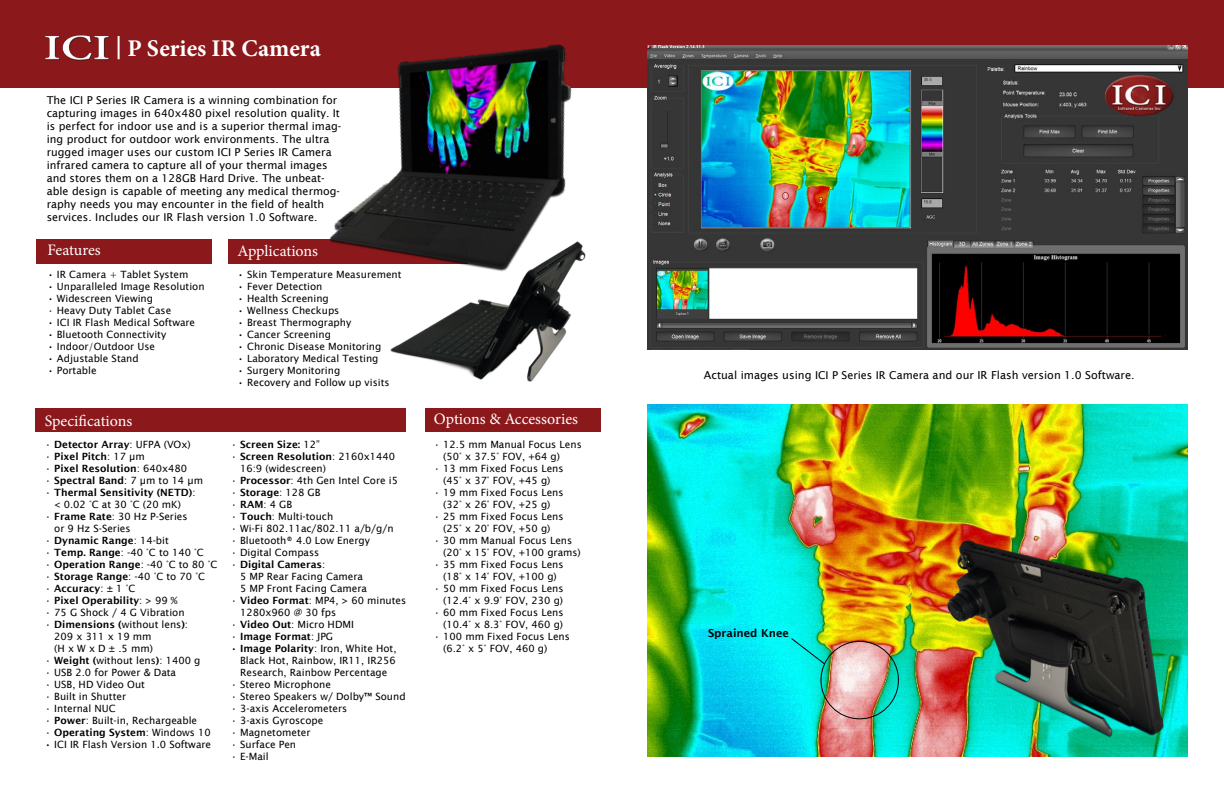
<style>
.page{position:relative;width:1224px;height:792px;background:#fff}
.page>*{position:absolute;margin:0;border:0;box-sizing:border-box;transform-origin:0 0}
.t1{font:700 24px "Minion Pro";color:#fff}
.t2{font:16px "Minion Pro";color:#fff}
.t3{font:11px "Lucida Sans";color:#000}
.t4{font:600 11px "Lucida Sans";color:#000}
.t5{font:10.8px/13px "Lucida Sans";color:#000}
.t6{font:10px/12px "Lucida Sans";color:#000}
.t7{font:10px "Lucida Sans Unicode";color:#000}
.t8{font:600 10px/12px "Lucida Sans";color:#000;text-align:center}
.s1{font-weight:400}
.s2{font-weight:600}
.s3{font-family:"Lucida Sans Unicode"}
.s4{font-size:10.8px}
</style>
<div class="page">
<div style="left:0;top:0;width:1224px;height:87px;background:#8b181b"></div>
<img style="left:46px;top:35px;width:62px;height:26px">
<hr style="left:118px;top:36px;width:2px;height:23px;background:#fff">
<img style="left:390px;top:329px;width:177px;height:53px">
<div style="left:228px;top:239px;width:240px;height:24px;background:#8b181b"></div>
<div style="left:36px;top:239px;width:176px;height:24px;background:#8b181b"></div>
<img style="left:244px;top:44px;width:386px;height:285px">
<img style="left:648px;top:46px;width:539px;height:303px">
<img style="left:648px;top:404px;width:539px;height:352px">
<div style="left:821px;top:641px;width:78px;height:78px;border:1px solid #000;border-radius:50%"></div>
<svg style="left:790px;top:637px;width:36px;height:28px"></svg>
<img style="left:940px;top:534px;width:247px;height:207px">
<img style="left:1104px;top:74px;width:70px;height:44px">
<div style="left:425px;top:408px;width:176px;height:23px;background:#8b181b"></div>
<div style="left:36px;top:408px;width:370px;height:23px;background:#8b181b"></div>
<h1 class="t1" style="left:127px;top:31px;width:195px">P Series IR Camera</h1>
<p class="t5" style="left:47px;top:94px;width:296px">The ICI P Series IR Camera is a winning combination for capturing images in 640x480 pixel resolution quality. It is perfect for indoor use and is a superior thermal imag&shy;ing product for outdoor work environments. The ultra rugged imager uses our custom ICI P Series IR Camera infrared camera to capture all of your thermal images and stores them on a 128GB Hard Drive. The unbeat&shy;able design is capable of meeting any medical thermog&shy;raphy needs you may encounter in the field of health services. Includes our IR Flash version 1.0 Software.</p>
<h2 class="t2" style="left:47px;top:239px;width:55px">Features</h2>
<p class="t7" style="left:47px;top:267px;width:142px">• IR Camera + Tablet System</p>
<p class="t7" style="left:47px;top:279px;width:159px">• Unparalleled Image Resolution</p>
<p class="t7" style="left:47px;top:291px;width:107px">• Widescreen Viewing</p>
<p class="t6" style="left:47px;top:304px;width:125px">• Heavy Duty Tablet Case</p>
<p class="t7" style="left:47px;top:315px;width:149px">• ICI IR Flash Medical Software</p>
<p class="t7" style="left:47px;top:327px;width:120px">• Bluetooth Connectivity</p>
<p class="t7" style="left:47px;top:339px;width:109px">• Indoor/Outdoor Use</p>
<p class="t7" style="left:47px;top:351px;width:93px">• Adjustable Stand</p>
<p class="t7" style="left:47px;top:363px;width:51px">• Portable</p>
<h2 class="t2" style="left:238px;top:240px;width:82px">Applications</h2>
<p class="t7" style="left:238px;top:266px;width:165px">• Skin Temperature Measurement</p>
<p class="t7" style="left:238px;top:278px;width:86px">• Fever Detection</p>
<p class="t7" style="left:238px;top:290px;width:93px">• Health Screening</p>
<p class="t7" style="left:238px;top:302px;width:103px">• Wellness Checkups</p>
<p class="t7" style="left:238px;top:314px;width:115px">• Breast Thermography</p>
<p class="t7" style="left:238px;top:326px;width:95px">• Cancer Screening</p>
<p class="t7" style="left:238px;top:338px;width:145px">• Chronic Disease Monitoring</p>
<p class="t7" style="left:238px;top:350px;width:142px">• Laboratory Medical Testing</p>
<p class="t7" style="left:238px;top:362px;width:104px">• Surgery Monitoring</p>
<p class="t7" style="left:238px;top:374px;width:153px">• Recovery and Follow up visits</p>
<h2 class="t2" style="left:45px;top:410px;width:89px">Specifications</h2>
<h2 class="t2" style="left:434px;top:408px;width:146px">Options &amp; Accessories</h2>
<p class="t8" style="left:45px;top:439px;width:147px"><span class="s1">•</span> Detector Array<span class="s1">: UFPA (VOx)</span></p>
<p class="t8" style="left:45px;top:451px;width:102px"><span class="s1">•</span> Pixel Pitch<span class="s1">: 17 µm</span></p>
<p class="t8" style="left:45px;top:463px;width:144px"><span class="s1">•</span> Pixel Resolution<span class="s1">: 640x480</span></p>
<p class="t8" style="left:45px;top:475px;width:160px"><span class="s1">•</span> Spectral Band<span class="s1">: 7 µm to 14 µm</span></p>
<p class="t8" style="left:45px;top:487px;width:152px"><span class="s1">•</span> Thermal Sensitivity (NETD)<span class="s1">: &lt; 0.02 °C at 30 °C (20 mK)</span></p>
<p class="t6" style="left:54px;top:511px;width:135px;text-indent:-9px">• <span class="s2">Frame Rate</span>: 30 Hz P-Series or 9 Hz S-Series</p>
<p class="t8" style="left:45px;top:535px;width:126px"><span class="s1">•</span> Dynamic Range<span class="s1">: 14-bit</span></p>
<p class="t6" style="left:45px;top:547px;width:161px">• <span class="s2">Temp. Range</span>: -40 °C to 140 °C</p>
<p class="t8" style="left:45px;top:559px;width:174px"><span class="s1">•</span> Operation Range<span class="s1">: -40 °C to 80 °C</span></p>
<p class="t6" style="left:45px;top:571px;width:162px">• <span class="s2">Storage Range</span>: -40 °C to 70 °C</p>
<p class="t8" style="left:45px;top:583px;width:92px"><span class="s1">•</span> Accuracy<span class="s1">: ± 1 °C</span></p>
<p class="t8" style="left:45px;top:595px;width:134px"><span class="s1">•</span> Pixel Operability<span class="s1">: &gt; 99 %</span></p>
<p class="t6" style="left:45px;top:607px;width:141px">• 75 G Shock / 4 G Vibration</p>
<p class="t6" style="left:54px;top:619px;width:135px;text-indent:-9px">• <span class="s2">Dimensions (</span>without lens<span class="s2">)</span>:<br>209 x 311 x 19 mm<br>(H x W x D ± .5 mm)</p>
<p class="t6" style="left:45px;top:655px;width:157px">• <span class="s2">Weight (</span>without lens<span class="s2">)</span>: 1400 g</p>
<p class="t6" style="left:45px;top:667px;width:133px">• USB 2.0 for Power &amp; Data</p>
<p class="t6" style="left:45px;top:679px;width:102px">• USB, HD Video Out</p>
<p class="t6" style="left:45px;top:691px;width:83px">• Built in Shutter</p>
<p class="t6" style="left:45px;top:703px;width:72px">• Internal NUC</p>
<p class="t6" style="left:45px;top:715px;width:154px">• <span class="s2">Power</span>: Built-in, Rechargeable</p>
<p class="t8" style="left:45px;top:727px;width:168px"><span class="s1">•</span> Operating System<span class="s1">: Windows 10</span></p>
<p class="t7" style="left:45px;top:737px;width:168px">• ICI IR Flash Version 1.0 Software</p>
<p class="t6" style="left:443px;top:439px;width:140px;text-indent:-9px">• 12.5 mm Manual Focus Lens (50° x 37.5° FOV, +64 g)</p>
<p class="t6" style="left:434px;top:463px;width:131px;text-align:center">• 13 mm Fixed Focus Lens (45° x 37° FOV, +45 g)</p>
<p class="t6" style="left:434px;top:487px;width:131px;text-align:center">• 19 mm Fixed Focus Lens (32° x 26° FOV, +25 g)</p>
<p class="t6" style="left:434px;top:511px;width:131px;text-align:center">• 25 mm Fixed Focus Lens (25° x 20° FOV, +50 g)</p>
<p class="t6" style="left:443px;top:535px;width:139px;text-indent:-9px">• 30 mm Manual Focus Lens (20° x 15° FOV, +100 grams)</p>
<p class="t6" style="left:434px;top:559px;width:131px;text-align:center">• 35 mm Fixed Focus Lens (18° x 14° FOV, +100 g)</p>
<p class="t6" style="left:434px;top:583px;width:131px;text-align:right">• 50 mm Fixed Focus Lens (12.4° x 9.9° FOV, 230 g)</p>
<p class="t6" style="left:434px;top:607px;width:131px;text-align:right">• 60 mm Fixed Focus Lens (10.4° x 8.3° FOV, 460 g)</p>
<p class="t6" style="left:443px;top:631px;width:128px;text-indent:-9px">• 100 mm Fixed Focus Lens (6.2° x 5° FOV, 460 g)</p>
<p class="t8" style="left:231px;top:439px;width:91px"><span class="s1">•</span> Screen Size: <span class="s1">12”</span></p>
<p class="t8" style="left:231px;top:451px;width:166px"><span class="s1">•</span> Screen Resolution<span class="s1">: 2160x1440</span></p>
<p class="t7" style="left:240px;top:461px;width:87px">16:9 (widescreen)</p>
<p class="t6" style="left:231px;top:475px;width:169px">• <span class="s2">Processor</span>: 4th Gen Intel Core i5</p>
<p class="t6" style="left:231px;top:487px;width:91px">• <span class="s2">Storage</span>: 128 GB</p>
<p class="t6" style="left:231px;top:499px;width:63px">• <span class="s2">RAM</span>: 4 GB</p>
<p class="t6" style="left:231px;top:511px;width:104px">• <span class="s2">Touch</span>: Multi-touch</p>
<p class="t6" style="left:231px;top:523px;width:164px">• Wi-Fi 802.11ac/802.11 a/b/g/n</p>
<p class="t6" style="left:231px;top:535px;width:141px">• Bluetooth® 4.0 Low Energy</p>
<p class="t6" style="left:231px;top:547px;width:90px">• Digital Compass</p>
<p class="t6" style="left:240px;top:559px;width:128px;text-indent:-9px">• <span class="s2">Digital Cameras</span>:<br>5 MP Rear Facing Camera<br>5 MP Front Facing Camera</p>
<p class="t6" style="left:240px;top:595px;width:168px;text-indent:-9px">• <span class="s2">Video Format</span>: MP4, &gt; 60 minutes<br>1280x960 @ 30 fps</p>
<p class="t6" style="left:231px;top:619px;width:125px">• <span class="s2">Video Out</span>: Micro HDMI</p>
<p class="t8" style="left:231px;top:631px;width:104px"><span class="s1">•</span> Image Format<span class="s1">: JPG</span></p>
<p class="t6" style="left:240px;top:643px;width:158px;text-align:justify;text-indent:-9px"><span class="s3">•</span> <span class="s2">Image Polarity</span>: Iron, White Hot, Black Hot, Rainbow, IR11, IR256<br>Research, Rainbow Percentage</p>
<p class="t6" style="left:231px;top:679px;width:102px">• Stereo Microphone</p>
<p class="t6" style="left:231px;top:691px;width:176px">• Stereo Speakers w/ Dolby™ Sound</p>
<p class="t6" style="left:231px;top:703px;width:118px">• 3-axis Accelerometers</p>
<p class="t6" style="left:231px;top:715px;width:94px">• 3-axis Gyroscope</p>
<p class="t6" style="left:231px;top:727px;width:81px">• Magnetometer</p>
<p class="t6" style="left:231px;top:739px;width:67px">• Surface Pen</p>
<p class="t6" style="left:231px;top:751px;width:40px">• E-Mail</p>
<p class="t3" style="left:704px;top:369px;width:432px">Actual images using <span class="s4">ICI P Series IR Camera</span> and our IR Flash version 1.0 Software.</p>
<p class="t4" style="left:708px;top:627px;width:83px">Sprained Knee</p>
</div>
